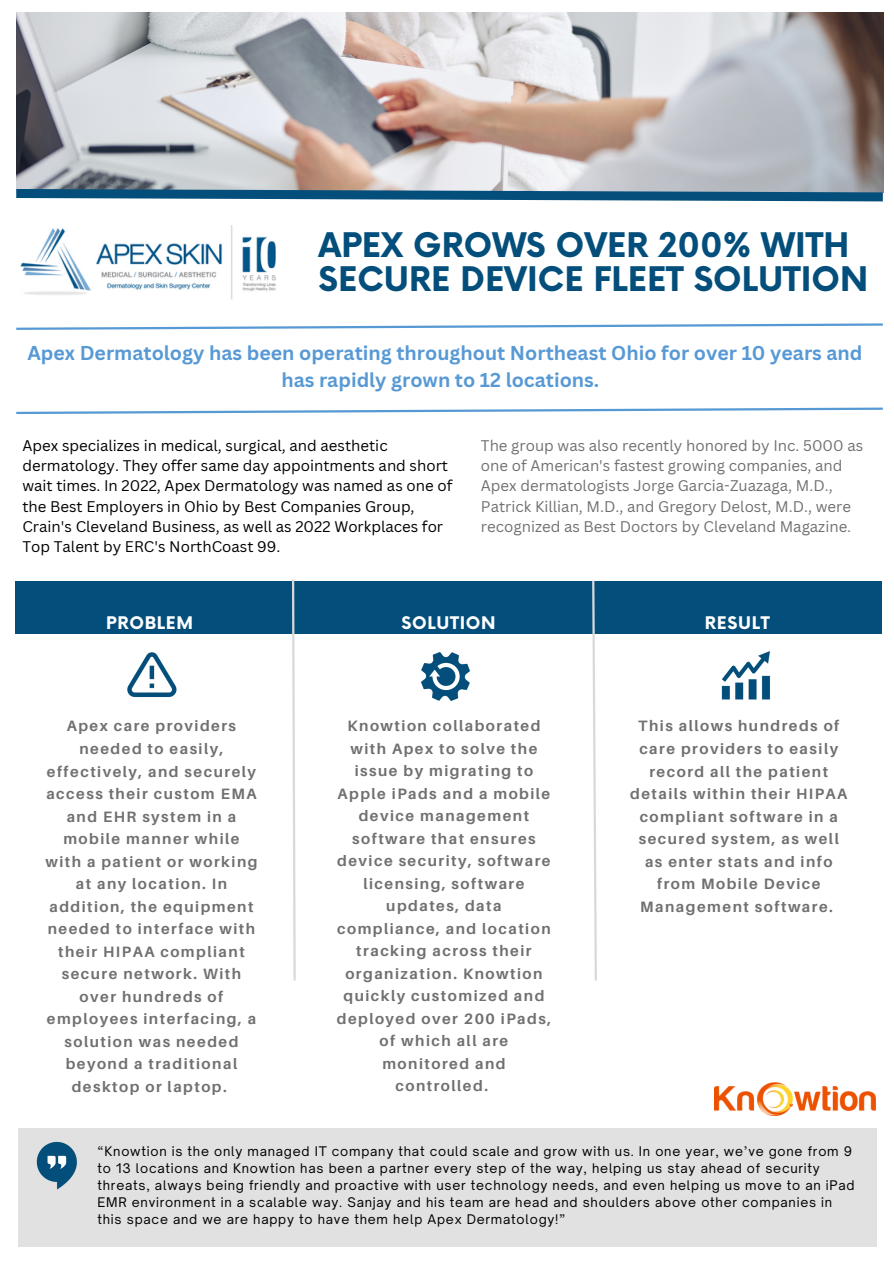
<style>
.page{position:relative;width:894px;height:1264px;background:#fff}
.page>*{position:absolute;margin:0;border:0;box-sizing:border-box;transform-origin:0 0}
.t1{font:700 33px/33.8px "Now";color:#034e7b}
.t2{font:700 19.5px/27px "Canva Sans";color:#5799d5;text-align:center}
.t3{font:700 16.95px "Now";letter-spacing:.04em;color:#fff}
.t4{font:700 15px/22.5px "Aileron";letter-spacing:.1em;color:#707070;text-align:center}
.t5{font:15px/20.2px "Canva Sans";color:#000}
.t6{font:15px/20.2px "Canva Sans";color:#707070}
.t7{font:12.75px/17px "Open Sauce One";letter-spacing:.06em;color:#000}
</style>
<div class="page">
<div style="left:18px;top:1128px;width:857px;height:118px;background:#e1e1e1"></div>
<div style="left:15px;top:581px;width:866px;height:52px;background:#034e7b"></div>
<svg style="left:16px;top:323px;width:867px;height:7px"></svg>
<img style="left:20px;top:225px;width:255px;height:74px">
<svg style="left:16px;top:407px;width:867px;height:7px"></svg>
<svg style="left:291px;top:579px;width:6px;height:402px"></svg>
<svg style="left:591px;top:580px;width:7px;height:401px"></svg>
<img style="left:127px;top:652px;width:50px;height:45px">
<img style="left:421px;top:652px;width:49px;height:49px">
<img style="left:721px;top:651px;width:49px;height:49px">
<img style="left:36px;top:1141px;width:41px;height:49px">
<img style="left:17px;top:12px;width:866px;height:172px">
<svg style="left:16px;top:184px;width:868px;height:18px;background:#678da4"></svg>
<img style="left:714px;top:1082px;width:160px;height:33px">
<h1 class="t1" style="left:318px;top:230px;width:551px">APEX GROWS OVER 200% WITH<br>SECURE DEVICE FLEET SOLUTION</h1>
<h2 class="t2" style="left:27px;top:339px;width:836px">Apex Dermatology has been operating throughout Northeast Ohio for over 10 years and has rapidly grown to 12 locations.</h2>
<p class="t5" style="left:22px;top:435px;width:431px">Apex specializes in medical, surgical, and aesthetic dermatology. They offer same day appointments and short wait times. In 2022, Apex Dermatology was named as one of the Best Employers in Ohio by Best Companies Group, Crain's Cleveland Business, as well as 2022 Workplaces for Top Talent by ERC's NorthCoast 99.</p>
<p class="t6" style="left:481px;top:435px;width:383px">The group was also recently honored by Inc. 5000 as one of American's fastest growing companies, and Apex dermatologists Jorge Garcia-Zuazaga, M.D., Patrick Killian, M.D., and Gregory Delost, M.D., were recognized as Best Doctors by Cleveland Magazine.</p>
<p class="t3" style="left:106px;top:614px;width:88px">PROBLEM</p>
<p class="t3" style="left:401px;top:614px;width:96px">SOLUTION</p>
<p class="t3" style="left:704px;top:614px;width:66px">RESULT</p>
<p class="t4" style="left:337px;top:714px;width:216px">Knowtion collaborated with Apex to solve the issue by migrating to<br>Apple iPads and a mobile device management software that ensures device security, software licensing, software updates, data compliance, and location tracking across their organization. Knowtion quickly customized and deployed over 200 iPads, of which all are monitored and controlled.</p>
<p class="t4" style="left:45px;top:714px;width:214px">Apex care providers needed to easily, effectively, and securely access their custom EMA and EHR system in a mobile manner while with a patient or working at any location. In addition, the equipment needed to interface with their HIPAA compliant secure network. With over hundreds of employees interfacing, a solution was needed beyond a traditional desktop or laptop.</p>
<p class="t4" style="left:630px;top:714px;width:219px">This allows hundreds of care providers to easily record all the patient details within their HIPAA compliant software in a secured system, as well as enter stats and info from Mobile Device<br>Management software.</p>
<p class="t7" style="left:97px;top:1142px;width:758px">“Knowtion is the only managed IT company that could scale and grow with us. In one year, we’ve gone from 9 to 13 locations and Knowtion has been a partner every step of the way, helping us stay ahead of security threats, always being friendly and proactive with user technology needs, and even helping us move to an iPad EMR environment in a scalable way. Sanjay and his team are head and shoulders above other companies in this space and we are happy to have them help Apex Dermatology!”</p>
</div>
